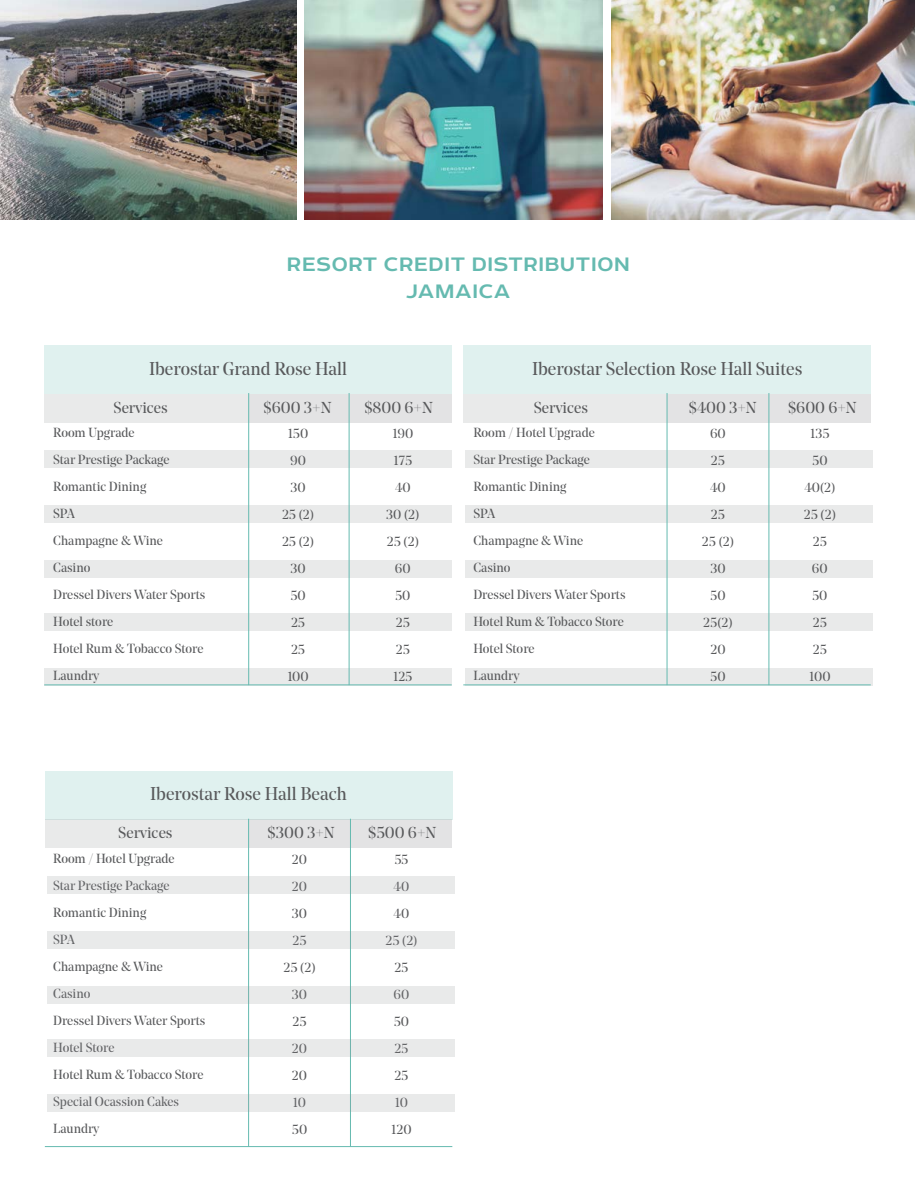
<style>
.page{position:relative;width:915px;height:1191px;background:#fff}
.page>*{position:absolute;margin:0;border:0;box-sizing:border-box;transform-origin:0 0}
.t1{font:500 22.5px/27px "Echoes Sans";letter-spacing:.03em;color:#65bab0;text-align:center}
.t2{font:18.45px "Noe Display";color:#58595b}
.t3{font:15.75px "Noe Display";color:#58595b}
.t4{font:13.2px/27px "Noe Display";color:#58595b;text-align:center}
</style>
<div class="page">
<img style="left:0;top:0;width:296px;height:219px">
<img style="left:305px;top:0;width:297px;height:219px">
<img style="left:611px;top:0;width:303px;height:219px">
<div style="left:44px;top:345px;width:407px;height:49px;background:#e0f1ef"></div>
<div style="left:44px;top:394px;width:204px;height:28px;background:#e9eaea"></div>
<div style="left:44px;top:451px;width:407px;height:17px;background:#e9eaea"></div>
<div style="left:44px;top:505px;width:407px;height:17px;background:#e9eaea"></div>
<div style="left:44px;top:560px;width:407px;height:17px;background:#e9eaea"></div>
<div style="left:44px;top:613px;width:407px;height:17px;background:#e9eaea"></div>
<div style="left:44px;top:668px;width:407px;height:17px;background:#e9eaea"></div>
<div style="left:465px;top:451px;width:407px;height:17px;background:#e9eaea"></div>
<div style="left:465px;top:505px;width:407px;height:17px;background:#e9eaea"></div>
<div style="left:465px;top:560px;width:407px;height:17px;background:#e9eaea"></div>
<div style="left:465px;top:613px;width:407px;height:17px;background:#e9eaea"></div>
<div style="left:465px;top:668px;width:407px;height:17px;background:#e9eaea"></div>
<div style="left:248px;top:394px;width:102px;height:28px;background:#e3e3e4"></div>
<div style="left:350px;top:394px;width:101px;height:28px;background:#e3e3e4"></div>
<hr style="left:44px;top:684px;width:407px;height:1px;background:#65bab0">
<hr style="left:248px;top:393px;width:1px;height:292px;background:#65bab0">
<hr style="left:348px;top:393px;width:1px;height:292px;background:#65bab0">
<div style="left:463px;top:345px;width:407px;height:49px;background:#e0f1ef"></div>
<div style="left:463px;top:394px;width:203px;height:28px;background:#e9eaea"></div>
<div style="left:666px;top:394px;width:102px;height:28px;background:#e3e3e4"></div>
<div style="left:768px;top:394px;width:102px;height:28px;background:#e3e3e4"></div>
<hr style="left:463px;top:684px;width:407px;height:1px;background:#65bab0">
<hr style="left:666px;top:393px;width:1px;height:292px;background:#65bab0">
<hr style="left:768px;top:393px;width:1px;height:292px;background:#65bab0">
<div style="left:45px;top:771px;width:407px;height:48px;background:#e0f1ef"></div>
<div style="left:45px;top:819px;width:203px;height:28px;background:#e9eaea"></div>
<div style="left:248px;top:819px;width:102px;height:28px;background:#e3e3e4"></div>
<div style="left:350px;top:819px;width:102px;height:28px;background:#e3e3e4"></div>
<hr style="left:45px;top:1146px;width:407px;height:1px;background:#65bab0">
<hr style="left:248px;top:818px;width:1px;height:328px;background:#65bab0">
<hr style="left:350px;top:818px;width:1px;height:328px;background:#65bab0">
<div style="left:48px;top:877px;width:407px;height:17px;background:#e9eaea"></div>
<div style="left:48px;top:931px;width:407px;height:17px;background:#e9eaea"></div>
<div style="left:48px;top:986px;width:407px;height:17px;background:#e9eaea"></div>
<div style="left:48px;top:1039px;width:407px;height:17px;background:#e9eaea"></div>
<div style="left:48px;top:1094px;width:407px;height:17px;background:#e9eaea"></div>
<h1 class="t1" style="left:287px;top:250px;width:344px">RESORT CREDIT DISTRIBUTION<br>JAMAICA</h1>
<h2 class="t2" style="left:149px;top:357px;width:199px">Iberostar Grand Rose Hall</h2>
<p class="t3" style="left:113px;top:397px;width:56px">Services</p>
<p class="t3" style="left:263px;top:397px;width:69px">$600 3+N</p>
<p class="t3" style="left:364px;top:397px;width:70px">$800 6+N</p>
<p class="t4" style="left:282px;top:420px;width:33px">150<br>90<br>30<br>25 (2)<br>25 (2)<br>30<br>50<br>25<br>25<br>100</p>
<p class="t4" style="left:386px;top:420px;width:35px">190<br>175<br>40<br>30 (2)<br>25 (2)<br>60<br>50<br>25<br>25<br>125</p>
<p class="t4" style="left:473px;top:419px;width:153px;text-align:left">Room / Hotel Upgrade<br>Star Prestige Package<br>Romantic Dining<br>SPA<br>Champagne &amp; Wine<br>Casino<br>Dressel Divers Water Sports<br>Hotel Rum &amp; Tobacco Store<br>Hotel Store<br>Laundry</p>
<h2 class="t2" style="left:532px;top:357px;width:271px">Iberostar Selection Rose Hall Suites</h2>
<p class="t3" style="left:533px;top:397px;width:56px">Services</p>
<p class="t3" style="left:688px;top:397px;width:69px">$400 3+N</p>
<p class="t3" style="left:787px;top:397px;width:70px">$600 6+N</p>
<p class="t4" style="left:701px;top:420px;width:33px">60<br>25<br>40<br>25<br>25 (2)<br>30<br>50<br>25(2)<br>20<br>50</p>
<p class="t4" style="left:803px;top:420px;width:33px">135<br>50<br>40(2)<br>25 (2)<br>25<br>60<br>50<br>25<br>25<br>100</p>
<p class="t4" style="left:53px;top:419px;width:153px;text-align:left">Room Upgrade<br>Star Prestige Package<br>Romantic Dining<br>SPA<br>Champagne &amp; Wine<br>Casino<br>Dressel Divers Water Sports<br>Hotel store<br>Hotel Rum &amp; Tobacco Store<br>Laundry</p>
<h2 class="t2" style="left:150px;top:782px;width:198px">Iberostar Rose Hall Beach</h2>
<p class="t3" style="left:118px;top:823px;width:56px">Services</p>
<p class="t3" style="left:267px;top:823px;width:69px">$300 3+N</p>
<p class="t3" style="left:368px;top:823px;width:70px">$500 6+N</p>
<p class="t4" style="left:283px;top:845px;width:33px">20<br>20<br>30<br>25<br>25 (2)<br>30<br>25<br>20<br>20<br>10<br>50</p>
<p class="t4" style="left:385px;top:845px;width:33px">55<br>40<br>40<br>25 (2)<br>25<br>60<br>50<br>25<br>25<br>10<br>120</p>
<p class="t4" style="left:53px;top:844px;width:153px;text-align:left">Room / Hotel Upgrade<br>Star Prestige Package<br>Romantic Dining<br>SPA<br>Champagne &amp; Wine<br>Casino<br>Dressel Divers Water Sports<br>Hotel Store<br>Hotel Rum &amp; Tobacco Store<br>Special Ocassion Cakes<br>Laundry</p>
</div>
